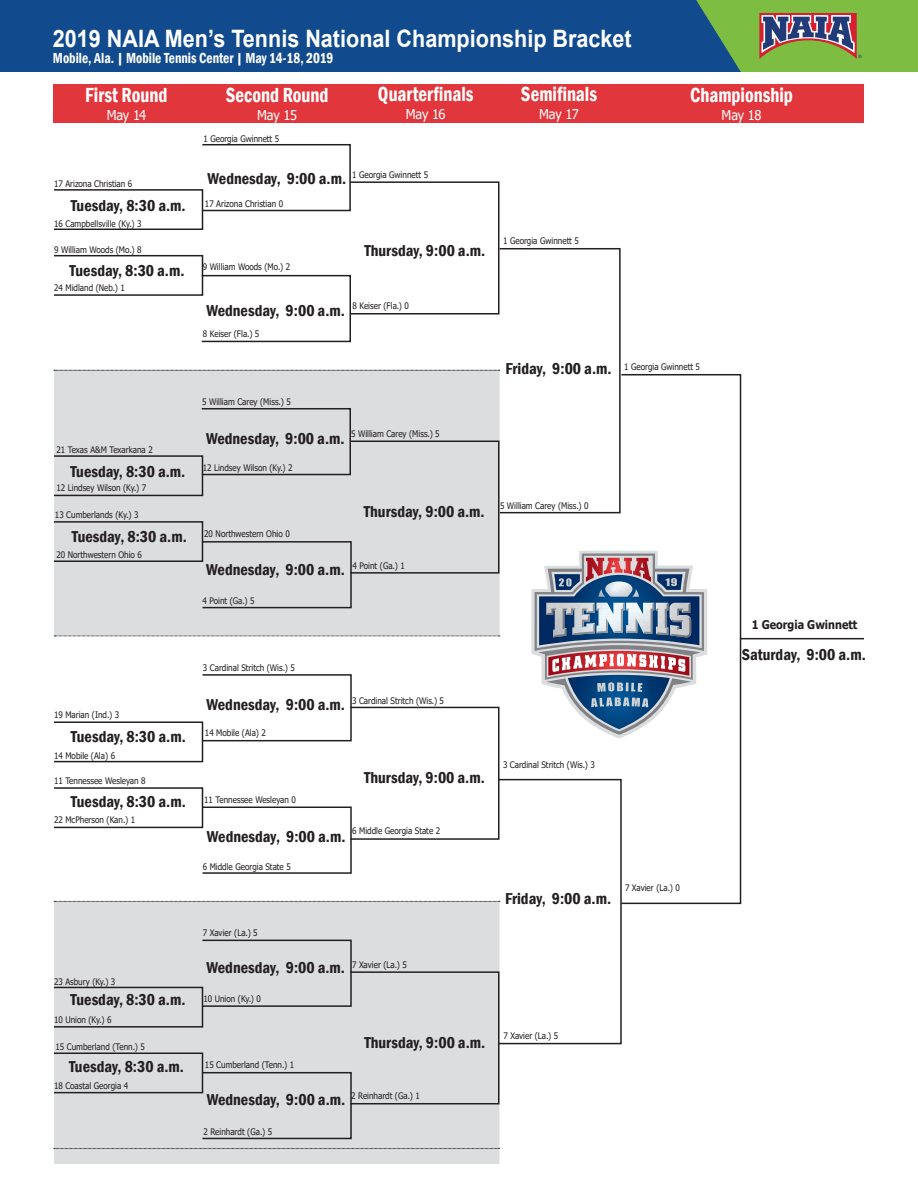
<style>
.page{position:relative;width:918px;height:1188px;background:#fff}
.page>*{position:absolute;margin:0;border:0;box-sizing:border-box;transform-origin:0 0}
.t1{font:700 24px "Arial";color:#fff;scale:.9 1}
.t2{font:600 condensed 21px "Franklin Gothic";color:#fff;scale:.9 1}
.t3{font:600 condensed 16.2px "Franklin Gothic";color:#231f20}
.t4{font:600 condensed 15px "Franklin Gothic";color:#fff;scale:.9 1}
.t5{font:13.5px "Tahoma";letter-spacing:-.02em;color:#fff;scale:.95 1}
.t6{font:700 12px "Tahoma";color:#231f20;scale:.9 1}
.t7{font:9.75px "Impact";color:#cfd1d2;scale:1.25 1}
.t8{font:9px "Tahoma";color:#231f20;scale:.9 1}
</style>
<div class="page">
<div style="left:0;top:0;width:918px;height:72px;background:#7dbd41"></div>
<div style="left:0;top:0;width:741px;height:72px;background:#114b8e"></div>
<svg style="left:759px;top:13px;width:103px;height:46px"></svg>
<div style="left:499px;top:248px;width:122px;height:265px;border:2px solid #231f20"></div>
<div style="left:350px;top:181px;width:150px;height:134px;border:2px solid #231f20"></div>
<div style="left:202px;top:144px;width:149px;height:67px;border:2px solid #231f20"></div>
<div style="left:54px;top:901px;width:446px;height:263px;background:#dcdddf"></div>
<div style="left:54px;top:370px;width:446px;height:265px;background:#dcdddf"></div>
<div style="left:53px;top:189px;width:150px;height:41px;border:2px solid #231f20"></div>
<div style="left:53px;top:255px;width:150px;height:41px;border:2px solid #231f20"></div>
<div style="left:53px;top:987px;width:150px;height:41px;border:2px solid #231f20"></div>
<div style="left:53px;top:1053px;width:150px;height:40px;border:2px solid #231f20"></div>
<div style="left:53px;top:455px;width:150px;height:41px;border:2px solid #231f20"></div>
<div style="left:53px;top:521px;width:150px;height:41px;border:2px solid #231f20"></div>
<div style="left:53px;top:721px;width:150px;height:41px;border:2px solid #231f20"></div>
<div style="left:53px;top:787px;width:150px;height:41px;border:2px solid #231f20"></div>
<div style="left:201px;top:275px;width:150px;height:67px;border:2px solid #231f20"></div>
<div style="left:201px;top:408px;width:150px;height:67px;border:2px solid #231f20"></div>
<div style="left:202px;top:541px;width:150px;height:67px;border:2px solid #231f20"></div>
<div style="left:202px;top:674px;width:150px;height:67px;border:2px solid #231f20"></div>
<div style="left:202px;top:807px;width:150px;height:67px;border:2px solid #231f20"></div>
<div style="left:202px;top:940px;width:150px;height:67px;border:2px solid #231f20"></div>
<div style="left:202px;top:1072px;width:150px;height:67px;border:2px solid #231f20"></div>
<div style="left:350px;top:441px;width:150px;height:133px;border:2px solid #231f20"></div>
<div style="left:350px;top:707px;width:150px;height:133px;border:2px solid #231f20"></div>
<div style="left:350px;top:971px;width:150px;height:133px;border:2px solid #231f20"></div>
<div style="left:498px;top:779px;width:124px;height:265px;border:2px solid #231f20"></div>
<div style="left:621px;top:374px;width:120px;height:530px;border:2px solid #231f20"></div>
<hr style="left:741px;top:638px;width:123px;height:1px;background:#231f20">
<svg style="left:54px;top:370px;width:446px;height:1px"></svg>
<svg style="left:54px;top:636px;width:446px;height:1px"></svg>
<svg style="left:54px;top:901px;width:446px;height:1px"></svg>
<svg style="left:531px;top:551px;width:176px;height:188px"></svg>
<svg style="left:54px;top:1148px;width:446px;height:1px"></svg>
<div style="left:54px;top:84px;width:810px;height:39px;background:#e0363c"></div>
<h1 class="t1" style="left:53px;top:21px;width:645px">2019 NAIA Men’s Tennis National Championship Bracket</h1>
<h3 class="t4" style="left:53px;top:48px;width:313px">Mobile, Ala. | Mobile Tennis Center | May 14-18, 2019</h3>
<h2 class="t2" style="left:85px;top:81px;width:93px">First Round</h2>
<h3 class="t5" style="left:107px;top:106px;width:43px">May 14</h3>
<p class="t8" style="left:54px;top:178px;width:89px">17 Arizona Christian 6</p>
<h3 class="t3" style="left:71px;top:195px;width:116px">Tuesday, 8:30 a.m.</h3>
<p class="t8" style="left:54px;top:244px;width:99px">9 William Woods (Mo.) 8</p>
<p class="t8" style="left:54px;top:217px;width:99px">16 Campbellsville (Ky.) 3</p>
<h3 class="t3" style="left:70px;top:260px;width:116px">Tuesday, 8:30 a.m.</h3>
<p class="t8" style="left:54px;top:282px;width:80px">24 Midland (Neb.) 1</p>
<h2 class="t2" style="left:226px;top:81px;width:116px">Second Round</h2>
<h3 class="t5" style="left:257px;top:106px;width:44px">May 15</h3>
<p class="t8" style="left:203px;top:133px;width:86px">1 Georgia Gwinnett 5</p>
<h2 class="t2" style="left:378px;top:80px;width:108px">Quarterfinals</h2>
<h3 class="t5" style="left:406px;top:105px;width:43px">May 16</h3>
<p class="t8" style="left:352px;top:169px;width:86px">1 Georgia Gwinnett 5</p>
<h3 class="t3" style="left:208px;top:168px;width:140px">Wednesday, 9:00 a.m.</h3>
<p class="t8" style="left:205px;top:197px;width:89px">17 Arizona Christian 0</p>
<p class="t8" style="left:203px;top:261px;width:99px">9 William Woods (Mo.) 2</p>
<h3 class="t3" style="left:364px;top:240px;width:122px">Thursday, 9:00 a.m.</h3>
<h3 class="t3" style="left:206px;top:300px;width:140px">Wednesday, 9:00 a.m.</h3>
<p class="t8" style="left:203px;top:328px;width:64px">8 Keiser (Fla.) 5</p>
<p class="t8" style="left:353px;top:300px;width:64px">8 Keiser (Fla.) 0</p>
<h2 class="t2" style="left:521px;top:80px;width:86px">Semifinals</h2>
<h3 class="t5" style="left:539px;top:105px;width:43px">May 17</h3>
<p class="t8" style="left:503px;top:235px;width:86px">1 Georgia Gwinnett 5</p>
<h2 class="t2" style="left:690px;top:81px;width:116px">Championship</h2>
<h3 class="t5" style="left:722px;top:106px;width:43px">May 18</h3>
<p class="t8" style="left:56px;top:443px;width:109px">21 Texas A&amp;M Texarkana 2</p>
<h3 class="t3" style="left:70px;top:460px;width:116px">Tuesday, 8:30 a.m.</h3>
<p class="t8" style="left:56px;top:482px;width:101px">12 Lindsey Wilson (Ky.) 7</p>
<p class="t8" style="left:55px;top:508px;width:94px">13 Cumberlands (Ky.) 3</p>
<h3 class="t3" style="left:72px;top:525px;width:116px">Tuesday, 8:30 a.m.</h3>
<p class="t8" style="left:56px;top:548px;width:97px">20 Northwestern Ohio 6</p>
<p class="t8" style="left:202px;top:396px;width:100px">5 William Carey (Miss.) 5</p>
<p class="t8" style="left:351px;top:428px;width:100px">5 William Carey (Miss.) 5</p>
<h3 class="t3" style="left:206px;top:427px;width:140px">Wednesday, 9:00 a.m.</h3>
<p class="t8" style="left:203px;top:461px;width:101px">12 Lindsey Wilson (Ky.) 2</p>
<p class="t8" style="left:204px;top:528px;width:97px">20 Northwestern Ohio 0</p>
<h3 class="t3" style="left:364px;top:501px;width:122px">Thursday, 9:00 a.m.</h3>
<h3 class="t3" style="left:206px;top:559px;width:140px">Wednesday, 9:00 a.m.</h3>
<p class="t8" style="left:203px;top:595px;width:59px">4 Point (Ga.) 5</p>
<p class="t8" style="left:353px;top:559px;width:59px">4 Point (Ga.) 1</p>
<h3 class="t3" style="left:506px;top:358px;width:108px">Friday, 9:00 a.m.</h3>
<p class="t8" style="left:624px;top:361px;width:86px">1 Georgia Gwinnett 5</p>
<p class="t8" style="left:500px;top:500px;width:100px">5 William Carey (Miss.) 0</p>
<p class="t7" style="left:665px;top:575px;width:11px">19</p>
<p class="t8" style="left:54px;top:709px;width:74px">19 Marian (Ind.) 3</p>
<h3 class="t3" style="left:71px;top:726px;width:116px">Tuesday, 8:30 a.m.</h3>
<p class="t8" style="left:54px;top:749px;width:69px">14 Mobile (Ala) 6</p>
<p class="t8" style="left:54px;top:774px;width:103px">11 Tennessee Wesleyan 8</p>
<h3 class="t3" style="left:71px;top:791px;width:116px">Tuesday, 8:30 a.m.</h3>
<p class="t8" style="left:54px;top:814px;width:92px">22 McPherson (Kan.) 1</p>
<p class="t8" style="left:203px;top:661px;width:104px">3 Cardinal Stritch (Wis.) 5</p>
<h3 class="t3" style="left:206px;top:693px;width:140px">Wednesday, 9:00 a.m.</h3>
<p class="t8" style="left:205px;top:727px;width:69px">14 Mobile (Ala) 2</p>
<p class="t8" style="left:352px;top:694px;width:104px">3 Cardinal Stritch (Wis.) 5</p>
<p class="t8" style="left:204px;top:794px;width:103px">11 Tennessee Wesleyan 0</p>
<h3 class="t3" style="left:364px;top:766px;width:122px">Thursday, 9:00 a.m.</h3>
<p class="t8" style="left:352px;top:825px;width:99px">6 Middle Georgia State 2</p>
<h3 class="t3" style="left:207px;top:825px;width:140px">Wednesday, 9:00 a.m.</h3>
<p class="t8" style="left:203px;top:860px;width:99px">6 Middle Georgia State 5</p>
<p class="t8" style="left:54px;top:975px;width:70px">23 Asbury (Ky.) 3</p>
<h3 class="t3" style="left:71px;top:989px;width:116px">Tuesday, 8:30 a.m.</h3>
<p class="t8" style="left:54px;top:1014px;width:65px">10 Union (Ky.) 6</p>
<p class="t8" style="left:56px;top:1040px;width:101px">15 Cumberland (Tenn.) 5</p>
<h3 class="t3" style="left:69px;top:1056px;width:116px">Tuesday, 8:30 a.m.</h3>
<p class="t8" style="left:54px;top:1080px;width:84px">18 Coastal Georgia 4</p>
<p class="t8" style="left:203px;top:927px;width:62px">7 Xavier (La.) 5</p>
<h3 class="t3" style="left:206px;top:957px;width:140px">Wednesday, 9:00 a.m.</h3>
<p class="t8" style="left:203px;top:993px;width:65px">10 Union (Ky.) 0</p>
<p class="t8" style="left:352px;top:958px;width:62px">7 Xavier (La.) 5</p>
<p class="t8" style="left:205px;top:1059px;width:101px">15 Cumberland (Tenn.) 1</p>
<h3 class="t3" style="left:364px;top:1031px;width:122px">Thursday, 9:00 a.m.</h3>
<p class="t8" style="left:351px;top:1090px;width:78px">2 Reinhardt (Ga.) 1</p>
<h3 class="t3" style="left:207px;top:1089px;width:140px">Wednesday, 9:00 a.m.</h3>
<p class="t8" style="left:203px;top:1126px;width:78px">2 Reinhardt (Ga.) 5</p>
<p class="t8" style="left:503px;top:759px;width:104px">3 Cardinal Stritch (Wis.) 3</p>
<h3 class="t3" style="left:505px;top:888px;width:108px">Friday, 9:00 a.m.</h3>
<p class="t8" style="left:625px;top:881px;width:62px">7 Xavier (La.) 0</p>
<p class="t8" style="left:504px;top:1029px;width:62px">7 Xavier (La.) 5</p>
<h3 class="t6" style="left:752px;top:616px;width:119px">1 Georgia Gwinnett</h3>
<h3 class="t3" style="left:742px;top:644px;width:126px">Saturday, 9:00 a.m.</h3>
</div>
